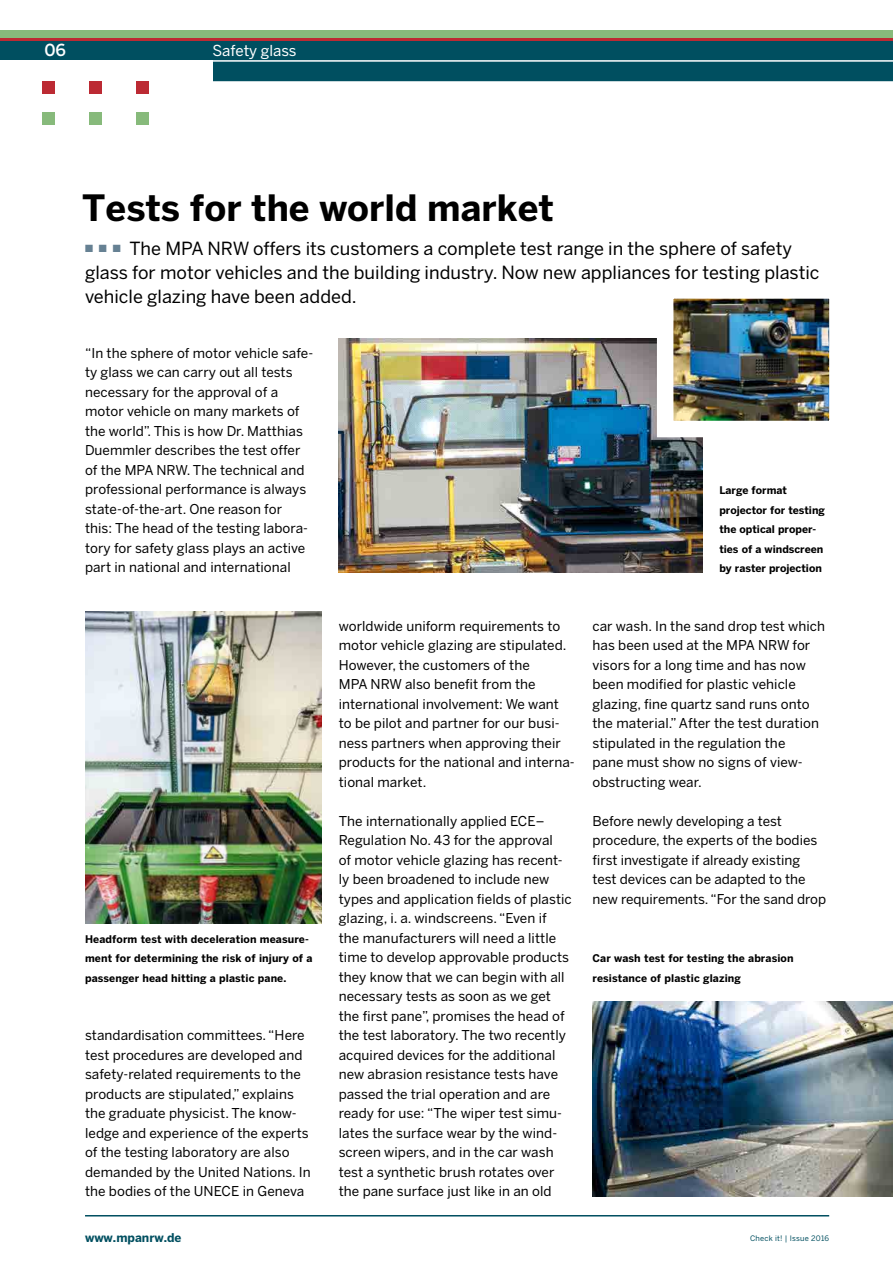
<style>
.page{position:relative;width:893px;height:1263px;background:#fff}
.page>*{position:absolute;margin:0;border:0;box-sizing:border-box;transform-origin:0 0}
.Haedline_dt{font:700 36px "Benton Sans";color:#000}
.t1{font:18px/24px "Benton Sans";color:#000}
.t2{font:500 16.5px "Benton Sans";color:#fff}
.t3{font:15px "Benton Sans";color:#fff}
.Fließtext_dt{font:13.5px/19.5px "Benton Sans";letter-spacing:.005em;color:#000}
.t4{font:700 12px "Benton Sans";color:#004f60}
.BU{font:700 10.5px/19.5px "Benton Sans";letter-spacing:.01em;color:#000}
.t5{font:7.5px "Benton Sans";letter-spacing:.025em;color:#004f60}
</style>
<div class="page">
<hr style="left:85px;top:1215px;width:744px;height:1px;background:#004f60">
<div style="left:0;top:40px;width:893px;height:41px;background:#004f60"></div>
<div style="left:0;top:60px;width:213px;height:44px;background:#fff"></div>
<div style="left:0;top:30px;width:893px;height:8px;background:#87ba7b"></div>
<hr style="left:0;top:38px;width:893px;height:2px;background:#bc2a33">
<div style="left:136px;top:113px;width:13px;height:12px;background:#87ba7b"></div>
<div style="left:89px;top:113px;width:13px;height:12px;background:#87ba7b"></div>
<div style="left:43px;top:113px;width:12px;height:12px;background:#87ba7b"></div>
<div style="left:136px;top:81px;width:13px;height:13px;background:#bc2a33"></div>
<div style="left:89px;top:81px;width:13px;height:13px;background:#bc2a33"></div>
<div style="left:43px;top:81px;width:12px;height:13px;background:#bc2a33"></div>
<hr style="left:0;top:60px;width:893px;height:2px;background:#fff">
<img style="left:85px;top:611px;width:237px;height:312px">
<img style="left:339px;top:338px;width:363px;height:234px">
<img style="left:649px;top:298px;width:181px;height:147px">
<img style="left:592px;top:1001px;width:301px;height:195px">
<p class="t2" style="left:44px;top:40px;width:23px">06</p>
<p class="t3" style="left:213px;top:41px;width:85px">Safety glass</p>
<p class="Haedline_dt" style="left:82px;top:186px;width:473px">Tests for the world market</p>
<p class="t1" style="left:85px;top:236px;width:736px"><sup>■</sup> <sup>■</sup> <sup>■</sup> The MPA NRW offers its customers a complete test range in the sphere of safety glass for motor vehicles and the building industry. Now new appliances for testing plastic vehicle glazing have been added.</p>
<p class="Fließtext_dt" style="left:85px;top:343px;width:228px">“In the sphere of motor vehicle safe&shy;ty glass we can carry out all tests necessary for the approval of a motor vehicle on many markets of the world”. This is how Dr. Matthias Duemmler describes the test offer of the MPA NRW. The technical and professional performance is always state-of-the-art. One reason for this: The head of the testing labora&shy;tory for safety glass plays an active part in national and international</p>
<p class="BU" style="left:85px;top:929px;width:229px">Headform test with deceleration measure&shy;ment for determining the risk of injury of a passenger head hitting a plastic pane.</p>
<p class="Fließtext_dt" style="left:85px;top:1025px;width:227px">standardisation committees. “Here test procedures are developed and safety-related requirements to the products are stipulated,” explains the graduate physicist. The know&shy;ledge and experience of the experts of the testing laboratory are also demanded by the United Nations. In the bodies of the UNECE in Geneva</p>
<p class="Fließtext_dt" style="left:339px;top:616px;width:237px">worldwide uniform requirements to motor vehicle glazing are stipulated.<br>However, the customers of the<br>MPA NRW also benefit from the international involvement: We want to be pilot and partner for our busi&shy;ness partners when approving their products for the national and interna&shy;tional market.</p>
<p class="Fließtext_dt" style="left:339px;top:811px;width:235px">The internationally applied ECE– Regulation No. 43 for the approval<br>of motor vehicle glazing has recent&shy;ly been broadened to include new types and application fields of plastic glazing, i. a. windscreens. “Even if<br>the manufacturers will need a little time to develop approvable products they know that we can begin with all necessary tests as soon as we get the first pane”, promises the head of the test laboratory. The two recently acquired devices for the additional new abrasion resistance tests have passed the trial operation and are ready for use: “The wiper test simu&shy;lates the surface wear by the wind&shy;screen wipers, and in the car wash test a synthetic brush rotates over the pane surface just like in an old</p>
<p class="BU" style="left:719px;top:480px;width:107px">Large format projector for testing the optical proper&shy;ties of a windscreen by raster projection</p>
<p class="Fließtext_dt" style="left:592px;top:616px;width:234px">car wash. In the sand drop test which has been used at the MPA NRW for visors for a long time and has now been modified for plastic vehicle glazing, fine quartz sand runs onto the material.” After the test duration stipulated in the regulation the<br>pane must show no signs of view&shy;obstructing wear.</p>
<p class="Fließtext_dt" style="left:592px;top:811px;width:235px">Before newly developing a test procedure, the experts of the bodies first investigate if already existing test devices can be adapted to the new requirements. “For the sand drop</p>
<p class="BU" style="left:592px;top:948px;width:203px">Car wash test for testing the abrasion resistance of plastic glazing</p>
<p class="t4" style="left:85px;top:1230px;width:98px">www.mpanrw.de</p>
<p class="t5" style="left:750px;top:1234px;width:81px">Check it! | Issue 2016</p>
</div>
